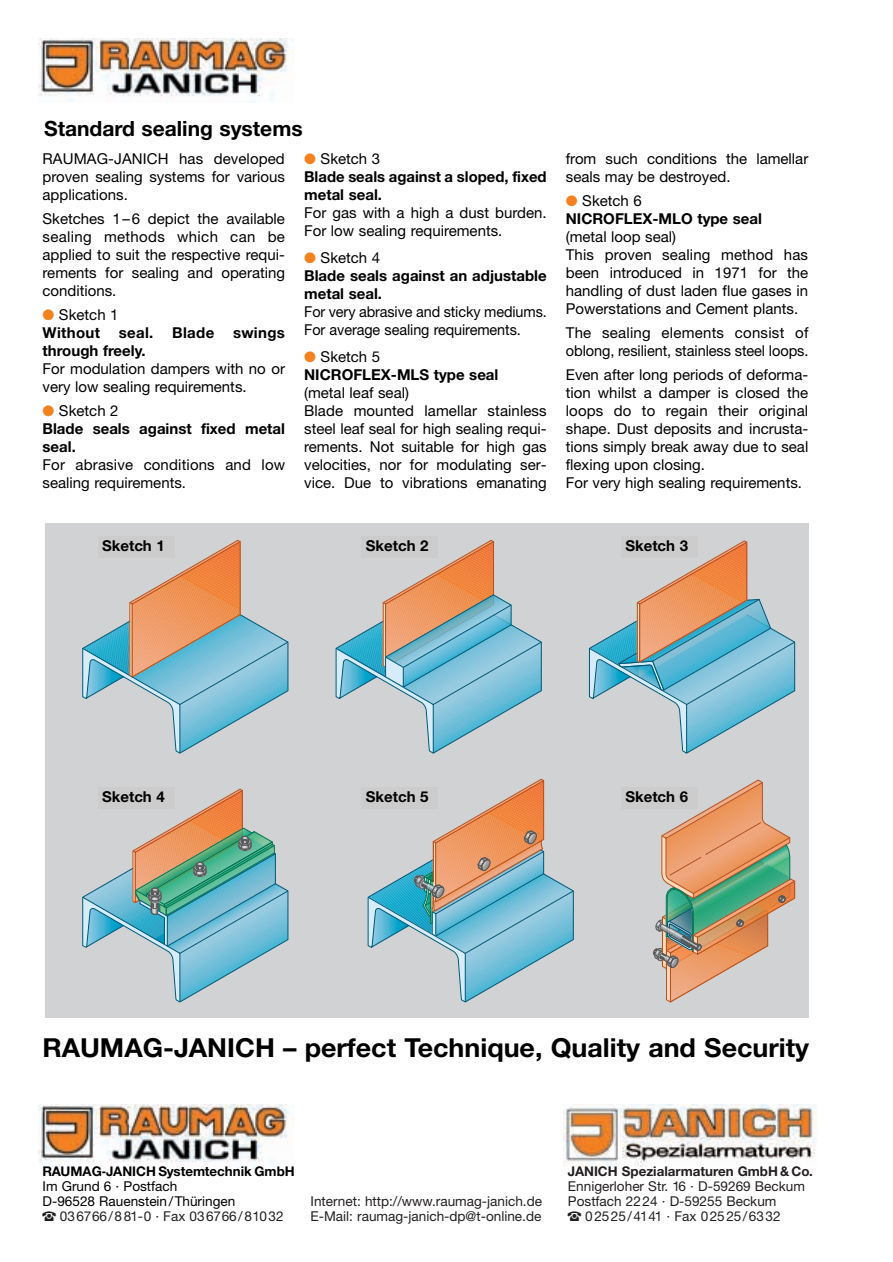
<style>
.page{position:relative;width:893px;height:1262px;background:#fff}
.page>*{position:absolute;margin:0;border:0;box-sizing:border-box;transform-origin:0 0}
.t1{font:700 26.25px "Helvetica Neue";color:#000}
.t2{font:700 21px "Helvetica Neue";color:#000}
.t3{font:15px/18px "Helvetica Neue";color:#000}
.t4{font:700 15px/18px "Helvetica Neue";color:#000}
.t5{font:15px/18px "Helvetica Neue";color:#000;scale:.96 1}
.t6{font:700 15px/18px "Helvetica Neue";letter-spacing:.02em;color:#000}
.t7{font:13.65px/15px "Helvetica Neue";color:#231f20}
.t8{font:13.65px/15px "Helvetica Neue";color:#000}
.t9{font:700 13.35px "Helvetica Neue";color:#000}
.t10{font:700 13.35px "Helvetica Neue";color:#231f20}
.s1{color:#f58220}
.s2{font-weight:400}
.s3{font-family:"Spe Pif";color:#231f20}
.s4{color:#231f20}
.s5{font-family:"Spe Pif"}
</style>
<div class="page">
<img style="left:38px;top:38px;width:255px;height:64px">
<img style="left:38px;top:1104px;width:255px;height:64px">
<img style="left:563px;top:1104px;width:254px;height:62px">
<div style="left:45px;top:523px;width:763px;height:494px;background:#d1d2d4"></div>
<svg style="left:82px;top:539px;width:206px;height:215px;background:#b5bdbb"></svg>
<svg style="left:335px;top:539px;width:207px;height:215px;background:#aebec1"></svg>
<svg style="left:588px;top:540px;width:207px;height:214px;background:#adbdbf"></svg>
<svg style="left:82px;top:788px;width:206px;height:214px;background:#a2bcbb"></svg>
<svg style="left:363px;top:778px;width:211px;height:224px;background:#afbdbd"></svg>
<svg style="left:626px;top:779px;width:169px;height:223px;background:#c5b29a"></svg>
<div style="left:98px;top:536px;width:76px;height:21px;background:#ccc"></div>
<div style="left:361px;top:536px;width:77px;height:21px;background:#ccc"></div>
<div style="left:621px;top:536px;width:76px;height:21px;background:#ccc"></div>
<div style="left:621px;top:787px;width:76px;height:21px;background:#ccc"></div>
<div style="left:361px;top:787px;width:77px;height:21px;background:#ccc"></div>
<div style="left:98px;top:787px;width:76px;height:21px;background:#ccc"></div>
<h2 class="t2" style="left:44px;top:121px;width:260px">Standard sealing systems</h2>
<p class="t3" style="left:43px;top:151px;width:244px;text-align:justify">RAUMAG-JANICH has developed proven sealing systems for various applications.</p>
<p class="t3" style="left:43px;top:211px;width:244px;text-align:justify">Sketches 1–6 depict the available sealing methods which can be applied to suit the respective requi&shy;rements for sealing and operating conditions.</p>
<p class="t6" style="left:43px;top:307px;width:244px"><span class="s1">●</span> <span class="s2">Sketch 1<br></span>Without seal. Blade swings through freely.</p>
<p class="t3" style="left:43px;top:361px;width:244px">For modulation dampers with no or very low sealing requirements.</p>
<p class="t4" style="left:43px;top:403px;width:244px"><span class="s1">●</span> <span class="s2">Sketch 2<br></span>Blade seals against fixed metal seal.</p>
<p class="t3" style="left:43px;top:457px;width:244px">For abrasive conditions and low sealing requirements.</p>
<p class="t4" style="left:304px;top:151px;width:244px"><span class="s1">●</span> <span class="s2">Sketch 3<br></span>Blade seals against a sloped, fixed metal seal.</p>
<p class="t3" style="left:304px;top:205px;width:244px">For gas with a high a dust burden.<br>For low sealing requirements.</p>
<p class="t4" style="left:304px;top:250px;width:244px"><span class="s1">●</span> <span class="s2">Sketch 4<br></span>Blade seals against an adjustable metal seal.</p>
<p class="t5" style="left:304px;top:304px;width:254px">For very abrasive and sticky mediums.<br>For average sealing requirements.</p>
<p class="t4" style="left:304px;top:349px;width:196px"><span class="s1">●</span> <span class="s2">Sketch 5<br></span>NICROFLEX-MLS type seal</p>
<p class="t3" style="left:304px;top:385px;width:244px">(metal leaf seal)<br>Blade mounted lamellar stainless steel leaf seal for high sealing requi&shy;rements. Not suitable for high gas velocities, nor for modulating ser&shy;vice. Due to vibrations emanating</p>
<p class="t3" style="left:566px;top:151px;width:244px">from such conditions the lamellar seals may be destroyed.</p>
<p class="t4" style="left:566px;top:193px;width:198px"><span class="s1">●</span> <span class="s2">Sketch 6<br></span>NICROFLEX-MLO type seal</p>
<p class="t3" style="left:566px;top:229px;width:244px">(metal loop seal)<br>This proven sealing method has been introduced in 1971 for the handling of dust laden flue gases in<br>Powerstations and Cement plants.</p>
<p class="t3" style="left:566px;top:325px;width:244px">The sealing elements consist of oblong, resilient, stainless steel loops.</p>
<p class="t3" style="left:566px;top:367px;width:244px">Even after long periods of deforma&shy;tion whilst a damper is closed the loops do to regain their original shape. Dust deposits and incrusta&shy;tions simply break away due to seal flexing upon closing.<br>For very high sealing requirements.</p>
<p class="t4" style="left:102px;top:538px;width:64px">Sketch 1</p>
<p class="t4" style="left:366px;top:538px;width:64px">Sketch 2</p>
<p class="t4" style="left:625px;top:538px;width:64px">Sketch 3</p>
<p class="t4" style="left:102px;top:789px;width:64px">Sketch 4</p>
<p class="t4" style="left:366px;top:789px;width:64px">Sketch 5</p>
<p class="t4" style="left:625px;top:789px;width:64px">Sketch 6</p>
<h1 class="t1" style="left:42px;top:1038px;width:768px">RAUMAG-JANICH – perfect Technique, Quality and Security</h1>
<p class="t9" style="left:43px;top:1166px;width:253px">RAUMAG-JANICH Systemtechnik GmbH</p>
<p class="t8" style="left:43px;top:1180px;width:242px">Im Grund 6 · Postfach<br>D-96528 Rauenstein/Thüringen<br><span class="s3">»</span> <span class="s4">036766/881-0 · Fax 036766/81032</span></p>
<p class="t7" style="left:310px;top:1195px;width:233px">Internet: http://www.raumag-janich.de<br>E-Mail: raumag-janich-dp@t-online.de</p>
<p class="t10" style="left:568px;top:1166px;width:246px">JANICH Spezialarmaturen GmbH &amp; Co.</p>
<p class="t7" style="left:568px;top:1179px;width:238px">Ennigerloher Str. 16 · D-59269 Beckum<br>Postfach 2224 · D-59255 Beckum<br><span class="s5">»</span> 02525/4141 · Fax 02525/6332</p>
</div>
